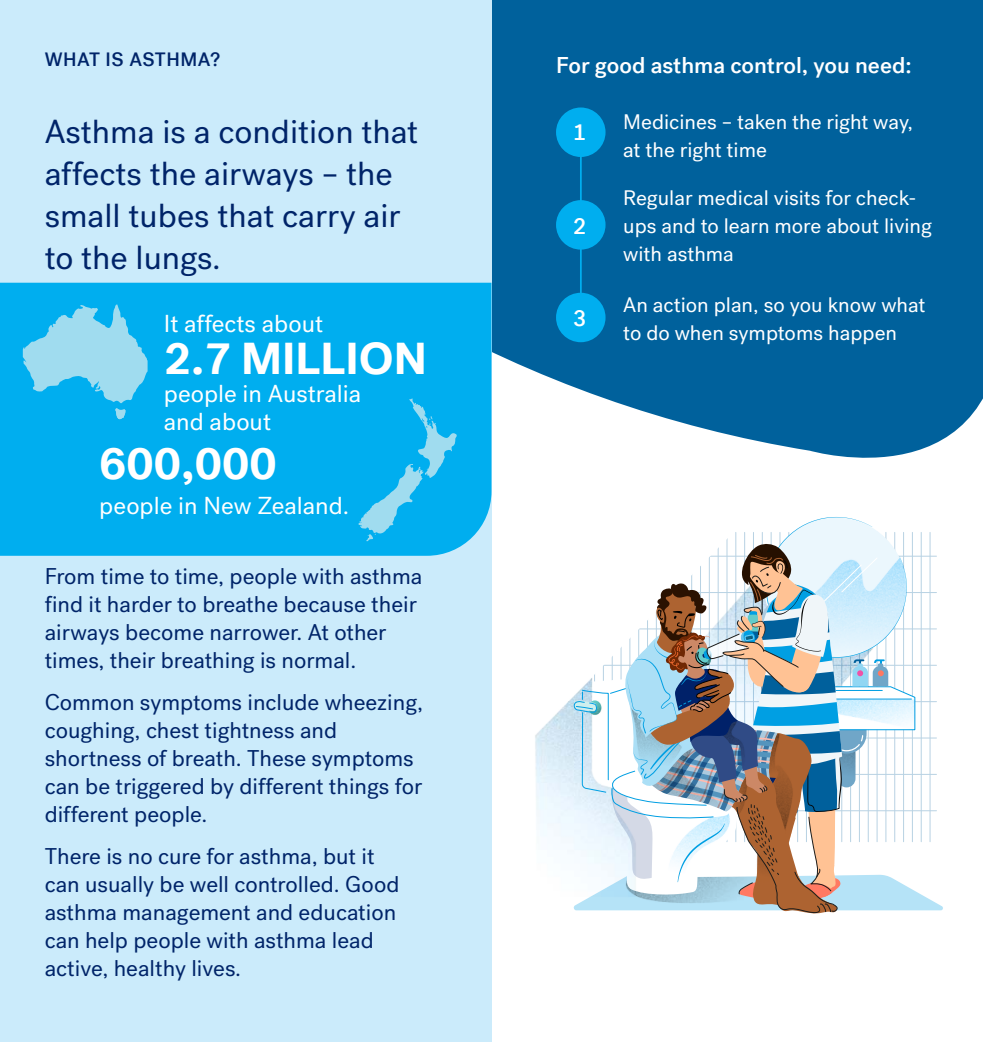
<style>
.page{position:relative;width:983px;height:1042px;background:#fff}
.page>*{position:absolute;margin:0;border:0;box-sizing:border-box;transform-origin:0 0}
.t1{font:700 45.5px "Post Grotesk";color:#fff}
.t2{font:33.25px/42px "Post Grotesk";color:#002469}
.t3{font:24.5px/28px "Post Grotesk";color:#fff}
.t4{font:22.75px/28px "Post Grotesk";color:#002469}
.t5{font:500 22.75px "Post Grotesk";color:#fff}
.t6{font:21px/28px "Post Grotesk";color:#fff}
.t7{font:500 19.25px "Post Grotesk";letter-spacing:.03em;color:#002469}
</style>
<div class="page">
<img style="left:535px;top:708px;width:27px;height:135px">
<svg style="left:562px;top:517px;width:381px;height:397px"></svg>
<svg style="left:491px;top:0;width:491px;height:506px;fill:#00619c"></svg>
<div style="left:0;top:0;width:491px;height:1042px;background:#cbebfb"></div>
<div style="left:0;top:283px;width:491px;height:273px;background:#00aeef"></div>
<div style="left:556px;top:107px;width:49px;height:50px;background:#00aeef;border-radius:50%"></div>
<hr style="left:580px;top:150px;width:1px;height:168px;background:#00aeef">
<div style="left:556px;top:200px;width:49px;height:50px;background:#00aeef;border-radius:50%"></div>
<div style="left:556px;top:293px;width:49px;height:49px;background:#00aeef;border-radius:50%"></div>
<svg style="left:23px;top:304px;width:124px;height:115px;background:#55c6ef"></svg>
<svg style="left:358px;top:398px;width:98px;height:143px;background:#1eb6ef"></svg>
<p class="t7" style="left:45px;top:47px;width:177px">WHAT IS ASTHMA?</p>
<h2 class="t2" style="left:45px;top:110px;width:375px">Asthma is a condition that affects the airways – the small tubes that carry air to the lungs.</h2>
<p class="t3" style="left:164px;top:309px;width:161px">It affects about</p>
<h1 class="t1" style="left:164px;top:329px;width:264px">2.7 MILLION</h1>
<p class="t3" style="left:164px;top:379px;width:199px">people in Australia and about</p>
<h1 class="t1" style="left:99px;top:434px;width:179px">600,000</h1>
<p class="t3" style="left:99px;top:491px;width:251px">people in New Zealand.</p>
<p class="t4" style="left:45px;top:562px;width:379px">From time to time, people with asthma find it harder to breathe because their airways become narrower. At other times, their breathing is normal.</p>
<p class="t4" style="left:45px;top:688px;width:380px">Common symptoms include wheezing, coughing, chest tightness and shortness of breath. These symptoms can be triggered by different things for different people.</p>
<p class="t4" style="left:45px;top:842px;width:356px">There is no cure for asthma, but it can usually be well controlled. Good asthma management and education can help people with asthma lead active, healthy lives.</p>
<p class="t5" style="left:556px;top:51px;width:357px">For good asthma control, you need:</p>
<p class="t6" style="left:623px;top:108px;width:291px">Medicines – taken the right way, at the right time</p>
<p class="t6" style="left:623px;top:184px;width:310px">Regular medical visits for check&shy;ups and to learn more about living with asthma</p>
<p class="t6" style="left:623px;top:290px;width:304px">An action plan, so you know what to do when symptoms happen</p>
<p class="t5" style="left:572px;top:118px;width:15px">1</p>
<p class="t5" style="left:572px;top:213px;width:15px">2</p>
<p class="t5" style="left:572px;top:304px;width:15px">3</p>
</div>
